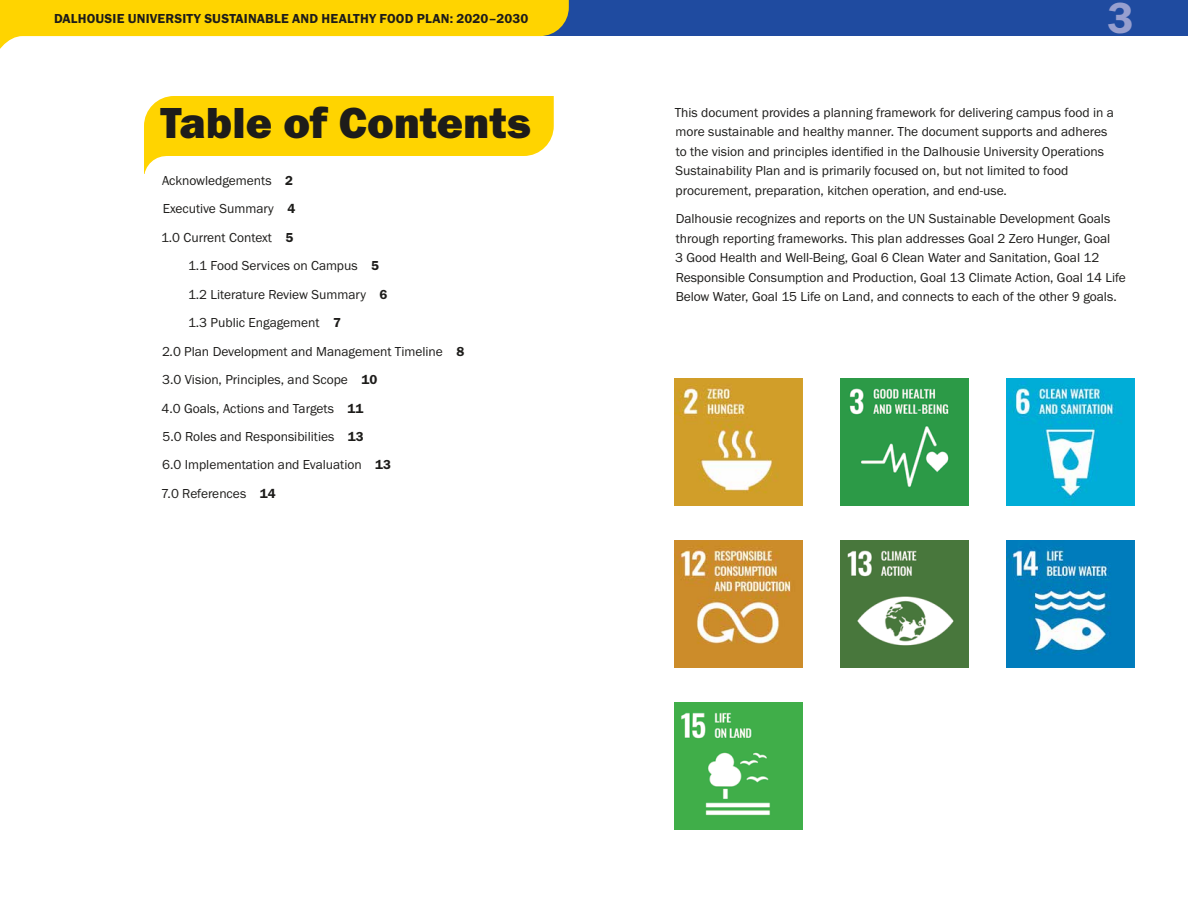
<style>
.page{position:relative;width:1188px;height:918px;background:#fff}
.page>*{position:absolute;margin:0;border:0;box-sizing:border-box;transform-origin:0 0}
.t1{font:45px "Franklin Gothic URW Hea";color:#1d1c1a}
.t2{font:45px "Franklin Gothic URW Dem";color:#979fcf}
.t3{font:13.5px/19.5px "Franklin Gothic URW Boo";color:#1d1c1a}
.t4{font:13.5px "Franklin Gothic URW Dem";letter-spacing:.01em;color:#1d1c1a}
.s1{font-family:"Franklin Gothic URW Dem"}
</style>
<div class="page">
<div style="left:0;top:0;width:1188px;height:36px;background:#1f4ba0"></div>
<svg style="left:0;top:0;width:569px;height:49px"></svg>
<img style="left:675px;top:378px;width:128px;height:128px">
<img style="left:675px;top:540px;width:128px;height:128px">
<img style="left:675px;top:702px;width:128px;height:128px">
<img style="left:841px;top:378px;width:127px;height:128px">
<img style="left:841px;top:540px;width:127px;height:128px">
<img style="left:1006px;top:378px;width:128px;height:128px">
<img style="left:1006px;top:540px;width:128px;height:128px">
<svg style="left:144px;top:96px;width:410px;height:78px"></svg>
<hr style="left:166px;top:156px;width:1px;height:45px;background:#fff">
<hr style="left:405px;top:156px;width:1px;height:45px;background:#fff">
<p class="t4" style="left:54px;top:10px;width:476px">DALHOUSIE UNIVERSITY SUSTAINABLE AND HEALTHY FOOD PLAN: 2020–2030</p>
<h1 class="t2" style="left:1108px;top:-10px;width:28px">3</h1>
<h1 class="t1" style="left:160px;top:94px;width:372px">Table of Contents</h1>
<p class="t3" style="left:162px;top:170px;width:133px">Acknowledgements <span class="s1">2</span></p>
<p class="t3" style="left:163px;top:199px;width:134px">Executive Summary <span class="s1">4</span></p>
<p class="t3" style="left:161px;top:227px;width:134px">1.0 Current Context <span class="s1">5</span></p>
<p class="t3" style="left:188px;top:256px;width:193px">1.1 Food Services on Campus <span class="s1">5</span></p>
<p class="t3" style="left:188px;top:284px;width:201px">1.2 Literature Review Summary <span class="s1">6</span></p>
<p class="t3" style="left:188px;top:313px;width:155px">1.3 Public Engagement <span class="s1">7</span></p>
<p class="t3" style="left:162px;top:341px;width:304px">2.0 Plan Development and Management Timeline <span class="s1">8</span></p>
<p class="t3" style="left:162px;top:370px;width:217px">3.0 Vision, Principles, and Scope <span class="s1">10</span></p>
<p class="t3" style="left:161px;top:398px;width:203px">4.0 Goals, Actions and Targets <span class="s1">11</span></p>
<p class="t3" style="left:163px;top:427px;width:203px">5.0 Roles and Responsibilities <span class="s1">13</span></p>
<p class="t3" style="left:162px;top:455px;width:230px">6.0 Implementation and Evaluation <span class="s1">13</span></p>
<p class="t3" style="left:161px;top:484px;width:116px">7.0 References <span class="s1">14</span></p>
<p class="t3" style="left:675px;top:103px;width:441px">This document provides a planning framework for delivering campus food in a more sustainable and healthy manner. The document supports and adheres to the vision and principles identified in the Dalhousie University Operations Sustainability Plan and is primarily focused on, but not limited to food procurement, preparation, kitchen operation, and end-use.</p>
<p class="t3" style="left:675px;top:209px;width:452px">Dalhousie recognizes and reports on the UN Sustainable Development Goals through reporting frameworks. This plan addresses Goal 2 Zero Hunger, Goal<br>3 Good Health and Well-Being, Goal 6 Clean Water and Sanitation, Goal 12<br>Responsible Consumption and Production, Goal 13 Climate Action, Goal 14 Life Below Water, Goal 15 Life on Land, and connects to each of the other 9 goals.</p>
</div>
